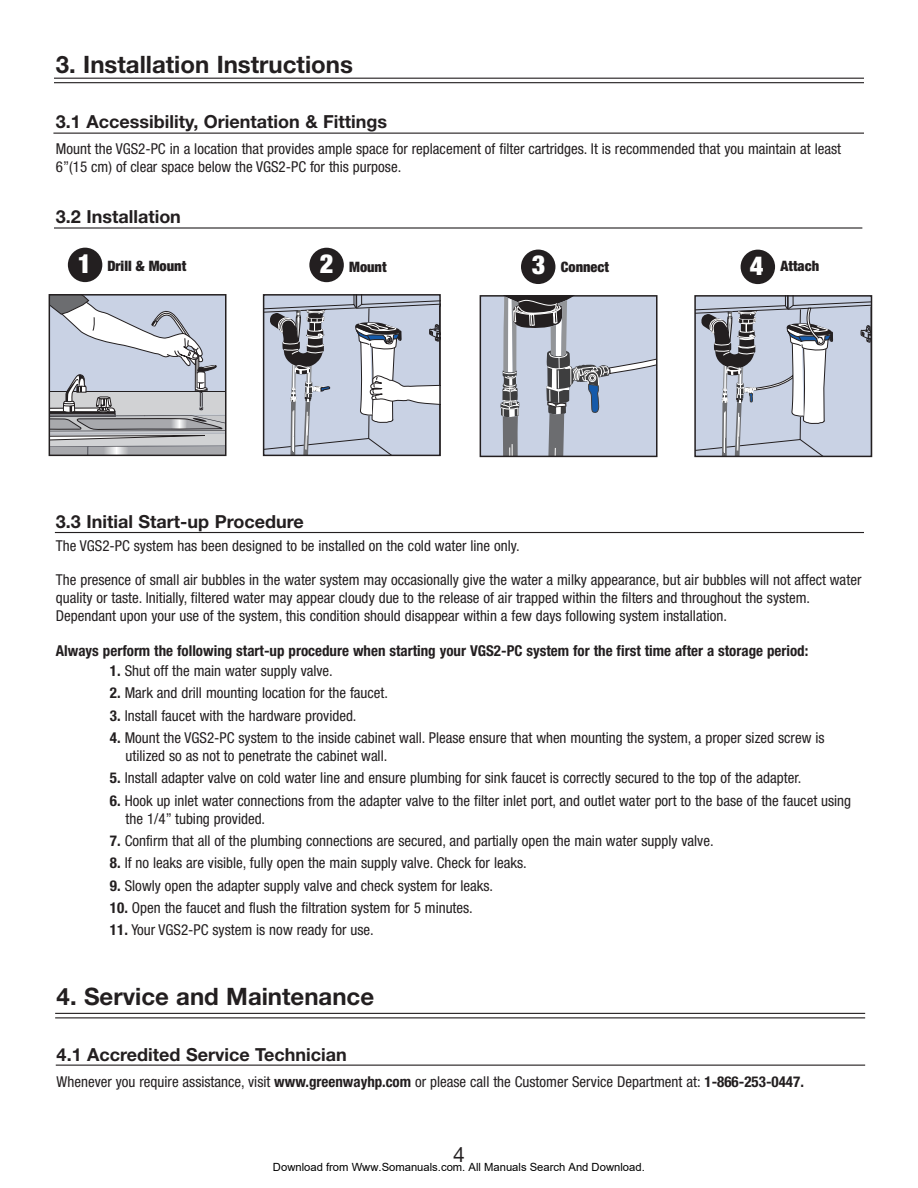
<style>
.page{position:relative;width:918px;height:1188px;background:#fff}
.page>*{position:absolute;margin:0;border:0;box-sizing:border-box;transform-origin:0 0}
.t1{font:700 24px "Helvetica Neue";color:#231f20}
.t2{font:21px "Helvetica Neue";color:#231f20}
.t3{font:700 18px "Helvetica Neue";color:#231f20}
.t4{font:condensed 15px/18px "Helvetica Neue";color:#231f20}
.t5{font:700 condensed 15px "Helvetica Neue";color:#231f20}
.t6{font:900 condensed 14.4px "Helvetica Neue";color:#231f20}
.t7{font:11.25px "Arial";color:#000}
.s1{font-size:26.4px;color:#fff}
.s2{font-weight:700}
</style>
<div class="page">
<hr style="left:53px;top:133px;width:811px;height:1px;background:#231f20">
<hr style="left:54px;top:227px;width:808px;height:2px;background:#231f20">
<hr style="left:55px;top:532px;width:809px;height:1px;background:#231f20">
<hr style="left:54px;top:78px;width:810px;height:1px;background:#231f20">
<hr style="left:54px;top:82px;width:810px;height:1px;background:#231f20">
<svg style="left:52px;top:297px;width:171px;height:156px;background:#bcc0c9"></svg>
<div style="left:49px;top:294px;width:177px;height:162px;border:2px solid #231f20"></div>
<svg style="left:483px;top:298px;width:172px;height:156px;background:#b3bac8"></svg>
<div style="left:480px;top:295px;width:178px;height:162px;border:2px solid #231f20"></div>
<div style="left:68px;top:248px;width:34px;height:34px;background:#231f20;border-radius:50%"></div>
<svg style="left:266px;top:297px;width:172px;height:156px;background:#bac0cd"></svg>
<div style="left:263px;top:294px;width:178px;height:162px;border:2px solid #231f20"></div>
<svg style="left:697px;top:298px;width:172px;height:156px;background:#bac0ce"></svg>
<div style="left:694px;top:295px;width:178px;height:162px;border:2px solid #231f20"></div>
<div style="left:309px;top:248px;width:35px;height:34px;background:#231f20;border-radius:50%"></div>
<div style="left:521px;top:250px;width:34px;height:34px;background:#231f20;border-radius:50%"></div>
<div style="left:741px;top:250px;width:34px;height:34px;background:#231f20;border-radius:50%"></div>
<hr style="left:56px;top:1065px;width:809px;height:1px;background:#231f20">
<hr style="left:55px;top:1013px;width:810px;height:1px;background:#231f20">
<hr style="left:55px;top:1017px;width:810px;height:1px;background:#231f20">
<h1 class="t1" style="left:56px;top:55px;width:299px">3. Installation Instructions</h1>
<p class="t3" style="left:56px;top:115px;width:333px">3.1 Accessibility, Orientation &amp; Fittings</p>
<p class="t4" style="left:56px;top:141px;width:787px">Mount the VGS2-PC in a location that provides ample space for replacement of filter cartridges. It is recommended that you maintain at least<br>6”(15 cm) of clear space below the VGS2-PC for this purpose.</p>
<p class="t3" style="left:56px;top:210px;width:127px">3.2 Installation</p>
<p class="t6" style="left:78px;top:261px;width:110px"><span class="s1">1</span> Drill &amp; Mount</p>
<p class="t6" style="left:320px;top:262px;width:68px"><span class="s1">2</span> Mount</p>
<p class="t6" style="left:532px;top:262px;width:79px"><span class="s1">3</span> Connect</p>
<p class="t6" style="left:750px;top:260px;width:71px"><span class="s1">4</span> Attach</p>
<p class="t3" style="left:56px;top:516px;width:249px">3.3 Initial Start-up Procedure</p>
<p class="t4" style="left:56px;top:538px;width:465px">The VGS2-PC system has been designed to be installed on the cold water line only.</p>
<p class="t4" style="left:56px;top:572px;width:807px">The presence of small air bubbles in the water system may occasionally give the water a milky appearance, but air bubbles will not affect water quality or taste. Initially, filtered water may appear cloudy due to the release of air trapped within the filters and throughout the system.<br>Dependant upon your use of the system, this condition should disappear within a few days following system installation.</p>
<p class="t5" style="left:56px;top:645px;width:754px">Always perform the following start-up procedure when starting your VGS2-PC system for the first time after a storage period:</p>
<p class="t4" style="left:110px;top:663px;width:224px"><span class="s2">1.</span> Shut off the main water supply valve.</p>
<p class="t4" style="left:110px;top:685px;width:280px"><span class="s2">2.</span> Mark and drill mounting location for the faucet.</p>
<p class="t4" style="left:110px;top:708px;width:248px"><span class="s2">3.</span> Install faucet with the hardware provided.</p>
<p class="t4" style="left:126px;top:730px;width:700px;text-indent:-16px"><span class="s2">4.</span> Mount the VGS2-PC system to the inside cabinet wall. Please ensure that when mounting the system, a proper sized screw is utilized so as not to penetrate the cabinet wall.</p>
<p class="t4" style="left:110px;top:770px;width:693px"><span class="s2">5.</span> Install adapter valve on cold water line and ensure plumbing for sink faucet is correctly secured to the top of the adapter.</p>
<p class="t4" style="left:126px;top:793px;width:727px;text-indent:-16px"><span class="s2">6.</span> Hook up inlet water connections from the adapter valve to the filter inlet port, and outlet water port to the base of the faucet using the 1/4” tubing provided.</p>
<p class="t4" style="left:110px;top:833px;width:605px"><span class="s2">7.</span> Confirm that all of the plumbing connections are secured, and partially open the main water supply valve.</p>
<p class="t4" style="left:110px;top:855px;width:418px"><span class="s2">8.</span> If no leaks are visible, fully open the main supply valve. Check for leaks.</p>
<p class="t4" style="left:110px;top:878px;width:385px"><span class="s2">9.</span> Slowly open the adapter supply valve and check system for leaks.</p>
<p class="t4" style="left:110px;top:900px;width:364px"><span class="s2">10.</span> Open the faucet and flush the filtration system for 5 minutes.</p>
<p class="t4" style="left:110px;top:922px;width:265px"><span class="s2">11.</span> Your VGS2-PC system is now ready for use.</p>
<h1 class="t1" style="left:57px;top:988px;width:319px">4. Service and Maintenance</h1>
<p class="t3" style="left:57px;top:1048px;width:292px">4.1 Accredited Service Technician</p>
<p class="t4" style="left:57px;top:1074px;width:749px">Whenever you require assistance, visit <span class="s2">www.greenwayhp.com</span> or please call the Customer Service Department at: <span class="s2">1-866-253-0447.</span></p>
<h2 class="t2" style="left:453px;top:1147px;width:13px">4</h2>
<p class="t7" style="left:273px;top:1160px;width:373px">Download from Www.Somanuals.com. All Manuals Search And Download.</p>
</div>
